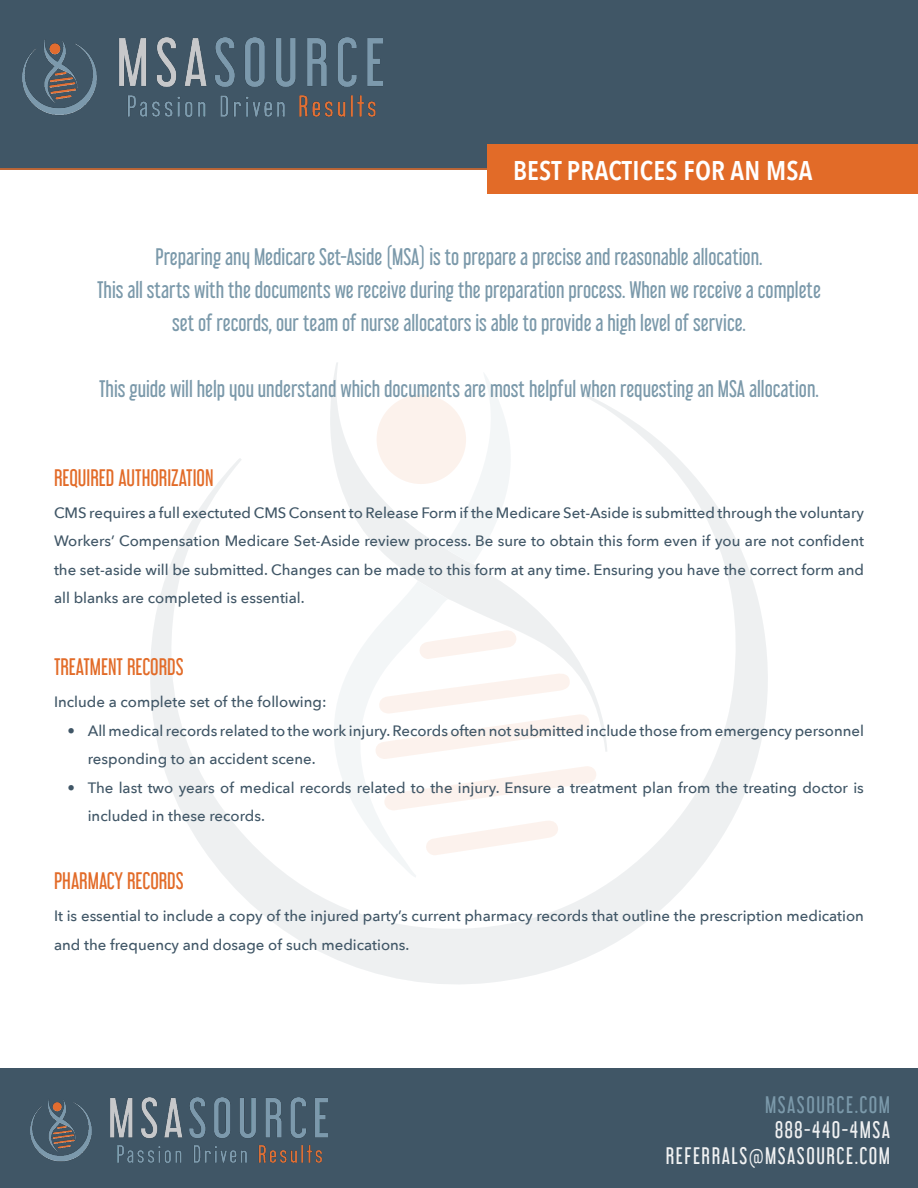
<style>
.page{position:relative;width:918px;height:1188px;background:#fff}
.page>*{position:absolute;margin:0;border:0;box-sizing:border-box;transform-origin:0 0}
.t1{font:600 27px "Avenir Next Condensed";letter-spacing:.01em;color:#fff}
.t2{font:21px "Libel Suit Rg";color:#7b99aa}
.t3{font:21px "Libel Suit Rg";color:#e26b28}
.t4{font:21px "Libel Suit Rg";letter-spacing:.075em;color:#f0f1f2}
.t5{font:21px "Libel Suit Rg";letter-spacing:.075em;color:#7b99aa}
.t6{font:500 15px/28.5px "Avenir Next";color:#405666}
</style>
<div class="page">
<svg style="left:150px;top:405px;width:618px;height:579px"></svg>
<svg style="left:328px;top:362px;width:279px;height:390px"></svg>
<div style="left:376px;top:394px;width:90px;height:90px;background:#fcf2ec;border-radius:50%"></div>
<svg style="left:444px;top:372px;width:74px;height:192px"></svg>
<svg style="left:333px;top:581px;width:264px;height:297px"></svg>
<div style="left:0;top:0;width:918px;height:169px;background:#405666"></div>
<div style="left:487px;top:144px;width:431px;height:50px;background:#e26b28"></div>
<hr style="left:0;top:168px;width:487px;height:2px;background:#e26b28">
<div style="left:0;top:1068px;width:918px;height:120px;background:#405666"></div>
<img style="left:23px;top:37px;width:359px;height:80px">
<img style="left:30px;top:1097px;width:298px;height:66px">
<p class="t1" style="left:513px;top:147px;width:301px">BEST PRACTICES FOR AN MSA</p>
<p class="t2" style="left:155px;top:240px;width:609px">Preparing any Medicare Set-Aside (MSA) is to prepare a precise and reasonable allocation.</p>
<p class="t2" style="left:97px;top:273px;width:725px">This all starts with the documents we receive during the preparation process. When we receive a complete</p>
<p class="t2" style="left:172px;top:306px;width:575px">set of records, our team of nurse allocators is able to provide a high level of service.</p>
<p class="t2" style="left:99px;top:372px;width:721px">This guide will help you understand which documents are most helpful when requesting an MSA allocation.</p>
<p class="t3" style="left:54px;top:460px;width:161px">REQUIRED AUTHORIZATION</p>
<p class="t6" style="left:54px;top:498px;width:812px;text-align:justify">CMS requires a full exectuted CMS Consent to Release Form if the Medicare Set-Aside is submitted through the voluntary Workers’ Compensation Medicare Set-Aside review process. Be sure to obtain this form even if you are not confident the set-aside will be submitted. Changes can be made to this form at any time. Ensuring you have the correct form and all blanks are completed is essential.</p>
<p class="t3" style="left:54px;top:650px;width:131px">TREATMENT RECORDS</p>
<p class="t6" style="left:54px;top:687px;width:274px">Include a complete set of the following:</p>
<p class="t6" style="left:88px;top:716px;width:778px;text-indent:-20px">• All medical records related to the work injury. Records often not submitted include those from emergency personnel responding to an accident scene.</p>
<p class="t6" style="left:88px;top:773px;width:778px;text-indent:-20px">• The last two years of medical records related to the injury. Ensure a treatment plan from the treating doctor is included in these records.</p>
<p class="t3" style="left:54px;top:864px;width:131px">PHARMACY RECORDS</p>
<p class="t6" style="left:54px;top:901px;width:811px">It is essential to include a copy of the injured party’s current pharmacy records that outline the prescription medication and the frequency and dosage of such medications.</p>
<p class="t5" style="left:765px;top:1087px;width:127px">MSASOURCE.COM</p>
<p class="t4" style="left:775px;top:1113px;width:116px">888-440-4MSA</p>
<p class="t4" style="left:666px;top:1138px;width:226px">REFERRALS@MSASOURCE.COM</p>
</div>
